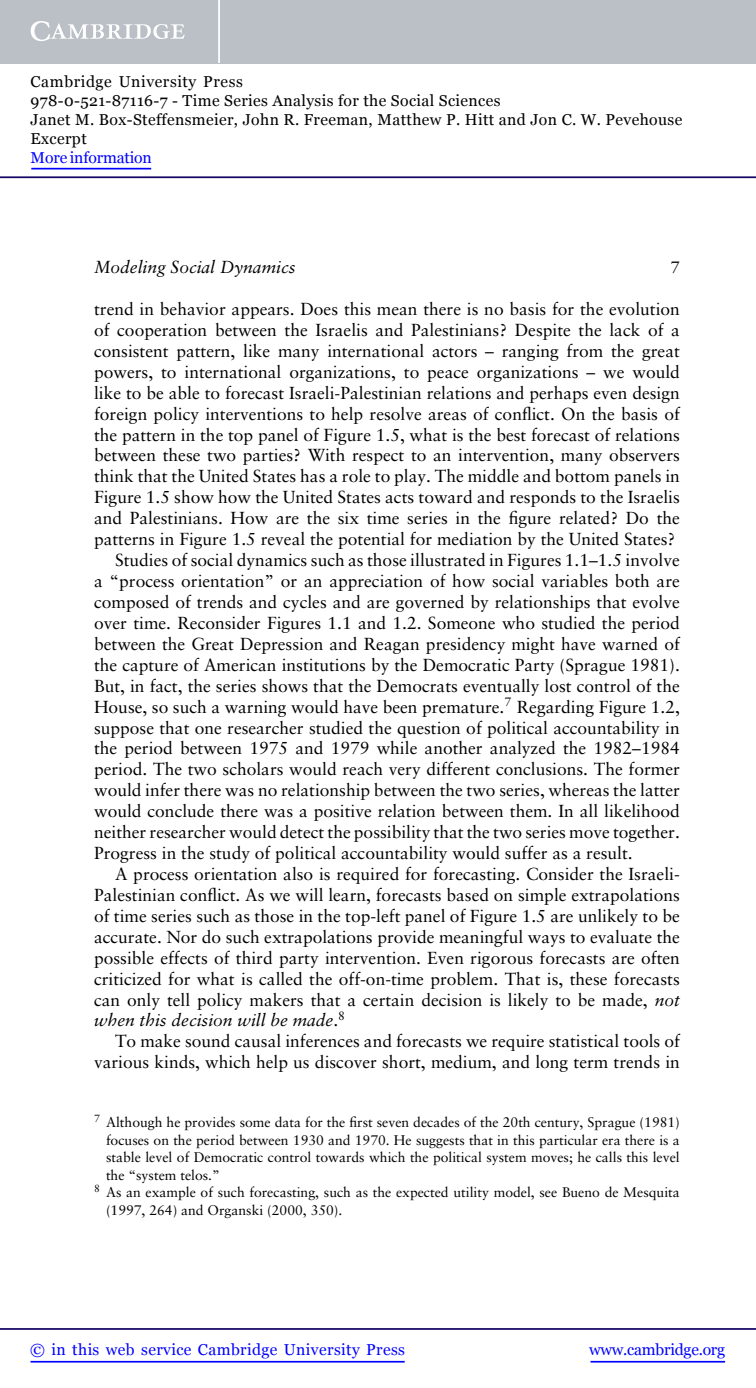
<style>
.page{position:relative;width:756px;height:1388px;background:#fff}
.page>*{position:absolute;margin:0;border:0;box-sizing:border-box;transform-origin:0 0}
.t1{font:17.5px "Sabon";color:#000}
.t2{font:italic 17.5px "Sabon";color:#000}
.t3{font:16.62px "Sabon";color:#000}
.t4{font:15.75px/18.9px "Georgia";letter-spacing:.025em;color:#000}
.t5{font:15.75px "Georgia";letter-spacing:.025em;color:#00f}
.t6{font:15.75px "Georgia";letter-spacing:-.015em;color:#00f}
.t7{font:15.75px "Georgia";letter-spacing:-.01em;color:#00f}
.t8{font:14px "Sabon";color:#000}
.s1{font-style:italic}
.s2{font-style:normal}
</style>
<div class="page">
<hr style="left:591px;top:1361px;width:134px;height:1px;background:#00f">
<hr style="left:0;top:1328px;width:756px;height:2px;background:#150666">
<hr style="left:31px;top:1361px;width:374px;height:1px;background:#00f">
<div style="left:0;top:0;width:756px;height:63px;background:#bac0c6"></div>
<svg style="left:31px;top:21px;width:154px;height:20px"></svg>
<hr style="left:218px;top:0;width:2px;height:63px;background:#fff">
<hr style="left:0;top:176px;width:756px;height:2px;background:#150666">
<hr style="left:31px;top:168px;width:120px;height:1px;background:#00f">
<p class="t4" style="left:31px;top:73px;width:653px">Cambridge University Press<br>978-0-521-87116-7 - Time Series Analysis for the Social Sciences<br>Janet M. Box-Steffensmeier, John R. Freeman, Matthew P. Hitt and Jon C. W. Pevehouse Excerpt</p>
<p class="t7" style="left:31px;top:148px;width:123px">More information</p>
<p class="t2" style="left:94px;top:259px;width:203px">Modeling Social Dynamics</p>
<p class="t3" style="left:670px;top:260px;width:11px">7</p>
<p class="t1" style="left:94px;top:302px;width:587px">trend in behavior appears. Does this mean there is no basis for the evolution</p>
<p class="t1" style="left:94px;top:322px;width:587px">of cooperation between the Israelis and Palestinians? Despite the lack of a</p>
<p class="t1" style="left:94px;top:343px;width:587px">consistent pattern, like many international actors – ranging from the great</p>
<p class="t1" style="left:94px;top:364px;width:587px">powers, to international organizations, to peace organizations – we would</p>
<p class="t1" style="left:94px;top:385px;width:587px">like to be able to forecast Israeli-Palestinian relations and perhaps even design</p>
<p class="t1" style="left:94px;top:406px;width:587px">foreign policy interventions to help resolve areas of conflict. On the basis of</p>
<p class="t1" style="left:94px;top:427px;width:587px">the pattern in the top panel of Figure 1.5, what is the best forecast of relations</p>
<p class="t1" style="left:94px;top:448px;width:587px">between these two parties? With respect to an intervention, many observers</p>
<p class="t1" style="left:94px;top:469px;width:587px">think that the United States has a role to play. The middle and bottom panels in</p>
<p class="t1" style="left:94px;top:490px;width:587px">Figure 1.5 show how the United States acts toward and responds to the Israelis</p>
<p class="t1" style="left:94px;top:511px;width:587px">and Palestinians. How are the six time series in the figure related? Do the</p>
<p class="t1" style="left:94px;top:532px;width:583px">patterns in Figure 1.5 reveal the potential for mediation by the United States?</p>
<p class="t1" style="left:115px;top:553px;width:566px">Studies of social dynamics such as those illustrated in Figures 1.1–1.5 involve</p>
<p class="t1" style="left:94px;top:574px;width:587px">a “process orientation” or an appreciation of how social variables both are</p>
<p class="t1" style="left:94px;top:594px;width:587px">composed of trends and cycles and are governed by relationships that evolve</p>
<p class="t1" style="left:94px;top:615px;width:587px">over time. Reconsider Figures 1.1 and 1.2. Someone who studied the period</p>
<p class="t1" style="left:94px;top:636px;width:587px">between the Great Depression and Reagan presidency might have warned of</p>
<p class="t1" style="left:94px;top:657px;width:587px">the capture of American institutions by the Democratic Party (Sprague 1981).</p>
<p class="t1" style="left:94px;top:678px;width:587px">But, in fact, the series shows that the Democrats eventually lost control of the</p>
<p class="t1" style="left:94px;top:699px;width:587px">House, so such a warning would have been premature.<sup>7</sup> Regarding Figure 1.2,</p>
<p class="t1" style="left:94px;top:720px;width:587px">suppose that one researcher studied the question of political accountability in</p>
<p class="t1" style="left:94px;top:741px;width:587px">the period between 1975 and 1979 while another analyzed the 1982–1984</p>
<p class="t1" style="left:94px;top:762px;width:587px">period. The two scholars would reach very different conclusions. The former</p>
<p class="t1" style="left:94px;top:783px;width:587px">would infer there was no relationship between the two series, whereas the latter</p>
<p class="t1" style="left:94px;top:804px;width:587px">would conclude there was a positive relation between them. In all likelihood</p>
<p class="t1" style="left:94px;top:825px;width:587px">neither researcher would detect the possibility that the two series move together.</p>
<p class="t1" style="left:94px;top:846px;width:540px">Progress in the study of political accountability would suffer as a result.</p>
<p class="t1" style="left:115px;top:866px;width:566px">A process orientation also is required for forecasting. Consider the Israeli-</p>
<p class="t1" style="left:94px;top:887px;width:587px">Palestinian conflict. As we will learn, forecasts based on simple extrapolations</p>
<p class="t1" style="left:94px;top:908px;width:587px">of time series such as those in the top-left panel of Figure 1.5 are unlikely to be</p>
<p class="t1" style="left:94px;top:929px;width:587px">accurate. Nor do such extrapolations provide meaningful ways to evaluate the</p>
<p class="t1" style="left:94px;top:950px;width:587px">possible effects of third party intervention. Even rigorous forecasts are often</p>
<p class="t1" style="left:94px;top:971px;width:587px">criticized for what is called the off-on-time problem. That is, these forecasts</p>
<p class="t1" style="left:94px;top:992px;width:587px">can only tell policy makers that a certain decision is likely to be made, <span class="s1">not</span></p>
<p class="t2" style="left:94px;top:1013px;width:252px">when this decision will be made<span class="s2">.</span><sup>8</sup></p>
<p class="t1" style="left:115px;top:1034px;width:566px">To make sound causal inferences and forecasts we require statistical tools of</p>
<p class="t1" style="left:94px;top:1055px;width:587px">various kinds, which help us discover short, medium, and long term trends in</p>
<p class="t8" style="left:94px;top:1116px;width:587px"><sup>7</sup> Although he provides some data for the first seven decades of the 20th century, Sprague (1981)</p>
<p class="t8" style="left:106px;top:1134px;width:575px">focuses on the period between 1930 and 1970. He suggests that in this particular era there is a</p>
<p class="t8" style="left:106px;top:1151px;width:575px">stable level of Democratic control towards which the political system moves; he calls this level</p>
<p class="t8" style="left:106px;top:1169px;width:115px">the “system telos.”</p>
<p class="t8" style="left:94px;top:1186px;width:587px"><sup>8</sup> As an example of such forecasting, such as the expected utility model, see Bueno de Mesquita</p>
<p class="t8" style="left:106px;top:1204px;width:238px">(1997, 264) and Organski (2000, 350).</p>
<p class="t5" style="left:30px;top:1339px;width:376px">© in this web service Cambridge University Press</p>
<p class="t6" style="left:589px;top:1339px;width:137px">www.cambridge.org</p>
</div>
